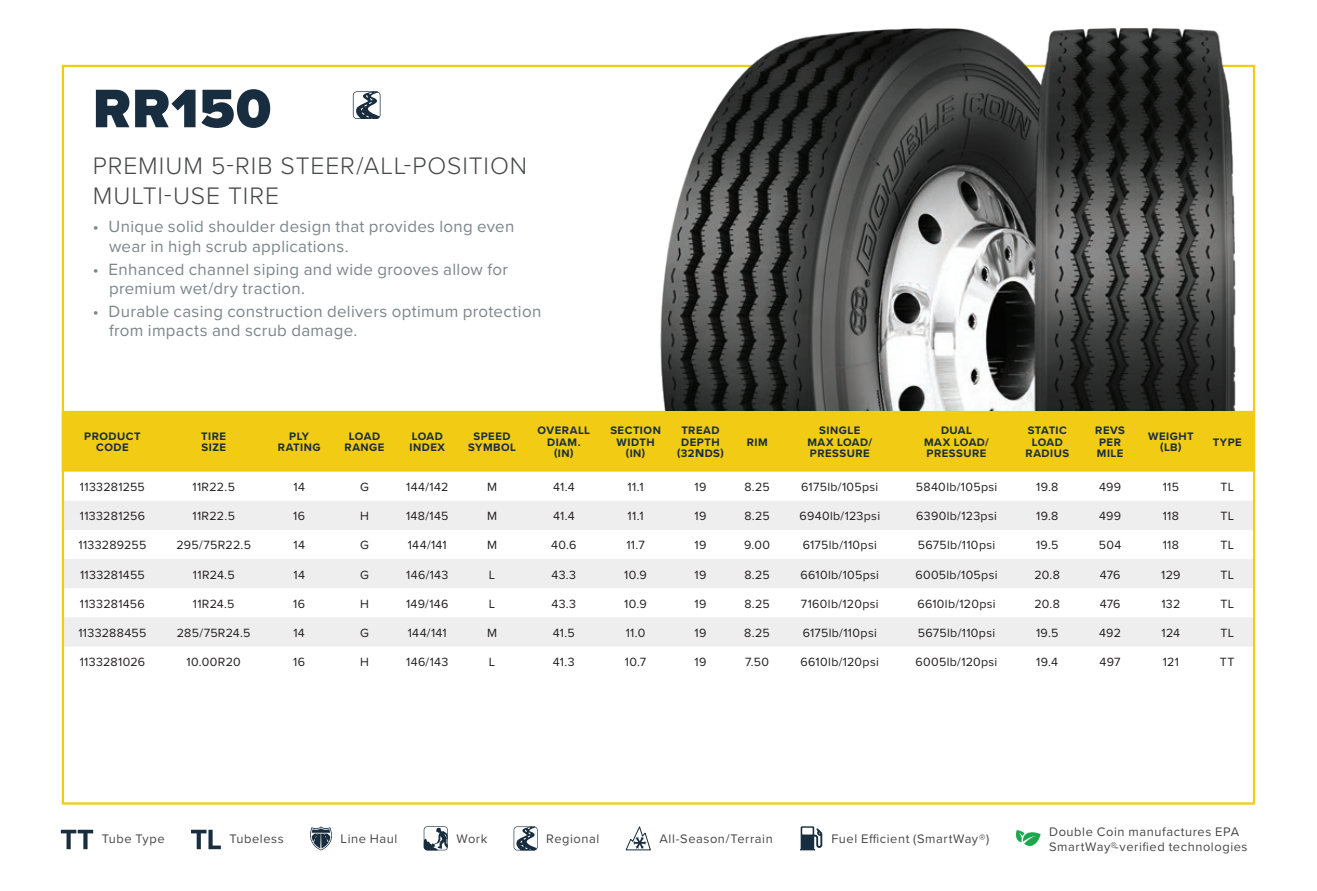
<style>
.page{position:relative;width:1317px;height:891px;background:#fff}
.page>*{position:absolute;margin:0;border:0;box-sizing:border-box;transform-origin:0 0}
.t1{font:900 56.25px "Proxima Nova";letter-spacing:.02em;color:#182d3f}
.t2{font:300 24.75px/29.2px "Proxima Nova";letter-spacing:.04em;color:#464748}
.t3{font:16.88px/19.1px "Proxima Nova";letter-spacing:.02em;color:#7b868a}
.t4{font:12.83px/15.3px "Proxima Nova";letter-spacing:.045em;color:#464748}
.t5{font:12.38px "Proxima Nova";letter-spacing:.025em;color:#231f20}
.t6{font:700 11.25px/11.2px "Proxima Nova";letter-spacing:.045em;color:#182d3f;text-align:center}
.s1{font-family:"Avenir";font-weight:900}
</style>
<div class="page">
<div style="left:65px;top:411px;width:1186px;height:61px;background:#f2cb14"></div>
<svg style="left:65px;top:501px;width:1186px;height:145px;fill:#eeeeef"></svg>
<svg style="left:353px;top:91px;width:27px;height:28px"></svg>
<img style="left:628px;top:28px;width:628px;height:383px">
<svg style="left:625px;top:826px;width:26px;height:24px"></svg>
<svg style="left:800px;top:826px;width:22px;height:24px"></svg>
<svg style="left:1016px;top:830px;width:24px;height:16px"></svg>
<svg style="left:423px;top:826px;width:25px;height:24px"></svg>
<svg style="left:310px;top:826px;width:22px;height:24px"></svg>
<svg style="left:513px;top:826px;width:24px;height:24px"></svg>
<svg style="left:191px;top:830px;width:30px;height:19px"></svg>
<svg style="left:61px;top:830px;width:32px;height:19px"></svg>
<h1 class="t1" style="left:93px;top:67px;width:180px">RR150</h1>
<h2 class="t2" style="left:93px;top:150px;width:436px">PREMIUM 5-RIB STEER/ALL‑POSITION<br>MULTI‑USE TIRE</h2>
<h3 class="t3" style="left:109px;top:217px;width:407px;text-indent:-16px">• Unique solid shoulder design that provides long even wear in high scrub applications.</h3>
<h3 class="t3" style="left:109px;top:259px;width:400px;text-indent:-16px">• Enhanced channel siping and wide grooves allow for premium wet/dry traction.</h3>
<h3 class="t3" style="left:109px;top:301px;width:433px;text-indent:-16px">• Durable casing construction delivers optimum protection from impacts and scrub damage.</h3>
<p class="t6" style="left:84px;top:430px;width:58px">PRODUCT<br>CODE</p>
<p class="t6" style="left:201px;top:430px;width:26px;text-align:left">TIRE<br>SIZE</p>
<p class="t6" style="left:278px;top:430px;width:44px">PLY<br>RATING</p>
<p class="t6" style="left:344px;top:430px;width:42px">LOAD<br>RANGE</p>
<p class="t6" style="left:409px;top:430px;width:37px;text-align:left">LOAD<br>INDEX</p>
<p class="t6" style="left:468px;top:430px;width:50px">SPEED<br>SYMBOL</p>
<p class="t6" style="left:537px;top:425px;width:54px">OVERALL<br>DIAM. (IN)</p>
<p class="t6" style="left:610px;top:425px;width:52px">SECTION<br>WIDTH (IN)</p>
<p class="t6" style="left:677px;top:425px;width:48px">TREAD<br>DEPTH (32<span class="s1">N</span>DS)</p>
<p class="t6" style="left:746px;top:436px;width:22px">RIM</p>
<p class="t6" style="left:807px;top:425px;width:66px">SINGLE<br>MAX LOAD/<br>PRESSURE</p>
<p class="t6" style="left:924px;top:425px;width:66px">DUAL<br>MAX LOAD/<br>PRESSURE</p>
<p class="t6" style="left:1025px;top:425px;width:45px">STATIC<br>LOAD<br>RADIUS</p>
<p class="t6" style="left:1095px;top:425px;width:31px;text-align:left">REVS<br>PER<br>MILE</p>
<p class="t6" style="left:1148px;top:430px;width:47px">WEIGHT (LB)</p>
<p class="t6" style="left:1212px;top:436px;width:31px">TYPE</p>
<p class="t5" style="left:80px;top:478px;width:66px">1133281255</p>
<p class="t5" style="left:192px;top:478px;width:44px">11R22.5</p>
<p class="t5" style="left:293px;top:478px;width:13px">14</p>
<p class="t5" style="left:360px;top:478px;width:10px">G</p>
<p class="t5" style="left:406px;top:478px;width:43px">144/142</p>
<p class="t5" style="left:487px;top:478px;width:12px">M</p>
<p class="t5" style="left:553px;top:478px;width:23px">41.4</p>
<p class="t5" style="left:627px;top:478px;width:18px">11.1</p>
<p class="t5" style="left:694px;top:478px;width:13px">19</p>
<p class="t5" style="left:744px;top:478px;width:27px">8.25</p>
<p class="t5" style="left:801px;top:478px;width:79px">6175lb/105psi</p>
<p class="t5" style="left:915px;top:478px;width:83px">5840lb/105psi</p>
<p class="t5" style="left:1036px;top:478px;width:24px">19.8</p>
<p class="t5" style="left:1098px;top:478px;width:24px">499</p>
<p class="t5" style="left:1162px;top:478px;width:18px">115</p>
<p class="t5" style="left:1220px;top:478px;width:15px">TL</p>
<p class="t5" style="left:80px;top:507px;width:67px">1133281256</p>
<p class="t5" style="left:192px;top:507px;width:44px">11R22.5</p>
<p class="t5" style="left:293px;top:507px;width:13px">16</p>
<p class="t5" style="left:360px;top:507px;width:10px">H</p>
<p class="t5" style="left:406px;top:507px;width:44px">148/145</p>
<p class="t5" style="left:487px;top:507px;width:12px">M</p>
<p class="t5" style="left:553px;top:507px;width:23px">41.4</p>
<p class="t5" style="left:627px;top:507px;width:18px">11.1</p>
<p class="t5" style="left:694px;top:507px;width:13px">19</p>
<p class="t5" style="left:744px;top:507px;width:27px">8.25</p>
<p class="t5" style="left:799px;top:507px;width:82px">6940lb/123psi</p>
<p class="t5" style="left:916px;top:507px;width:82px">6390lb/123psi</p>
<p class="t5" style="left:1036px;top:507px;width:24px">19.8</p>
<p class="t5" style="left:1098px;top:507px;width:24px">499</p>
<p class="t5" style="left:1162px;top:507px;width:18px">118</p>
<p class="t5" style="left:1220px;top:507px;width:15px">TL</p>
<p class="t5" style="left:78px;top:536px;width:69px">1133289255</p>
<p class="t5" style="left:176px;top:536px;width:76px">295/75R22.5</p>
<p class="t5" style="left:293px;top:536px;width:13px">14</p>
<p class="t5" style="left:360px;top:536px;width:10px">G</p>
<p class="t5" style="left:408px;top:536px;width:40px">144/141</p>
<p class="t5" style="left:487px;top:536px;width:12px">M</p>
<p class="t5" style="left:551px;top:536px;width:27px">40.6</p>
<p class="t5" style="left:626px;top:536px;width:20px">11.7</p>
<p class="t5" style="left:694px;top:536px;width:13px">19</p>
<p class="t5" style="left:744px;top:536px;width:27px">9.00</p>
<p class="t5" style="left:802px;top:536px;width:76px">6175lb/110psi</p>
<p class="t5" style="left:917px;top:536px;width:79px">5675lb/110psi</p>
<p class="t5" style="left:1035px;top:536px;width:24px">19.5</p>
<p class="t5" style="left:1098px;top:536px;width:24px">504</p>
<p class="t5" style="left:1162px;top:536px;width:18px">118</p>
<p class="t5" style="left:1220px;top:536px;width:15px">TL</p>
<p class="t5" style="left:80px;top:565px;width:66px">1133281455</p>
<p class="t5" style="left:193px;top:565px;width:43px">11R24.5</p>
<p class="t5" style="left:293px;top:565px;width:13px">14</p>
<p class="t5" style="left:360px;top:565px;width:10px">G</p>
<p class="t5" style="left:406px;top:565px;width:44px">146/143</p>
<p class="t5" style="left:489px;top:565px;width:8px">L</p>
<p class="t5" style="left:551px;top:565px;width:26px">43.3</p>
<p class="t5" style="left:624px;top:565px;width:24px">10.9</p>
<p class="t5" style="left:694px;top:565px;width:13px">19</p>
<p class="t5" style="left:744px;top:565px;width:27px">8.25</p>
<p class="t5" style="left:800px;top:565px;width:80px">6610lb/105psi</p>
<p class="t5" style="left:915px;top:565px;width:84px">6005lb/105psi</p>
<p class="t5" style="left:1034px;top:565px;width:27px">20.8</p>
<p class="t5" style="left:1099px;top:565px;width:22px">476</p>
<p class="t5" style="left:1161px;top:565px;width:21px">129</p>
<p class="t5" style="left:1220px;top:565px;width:15px">TL</p>
<p class="t5" style="left:80px;top:594px;width:66px">1133281456</p>
<p class="t5" style="left:193px;top:594px;width:43px">11R24.5</p>
<p class="t5" style="left:293px;top:594px;width:13px">16</p>
<p class="t5" style="left:360px;top:594px;width:10px">H</p>
<p class="t5" style="left:406px;top:594px;width:44px">149/146</p>
<p class="t5" style="left:489px;top:594px;width:8px">L</p>
<p class="t5" style="left:551px;top:594px;width:26px">43.3</p>
<p class="t5" style="left:624px;top:594px;width:24px">10.9</p>
<p class="t5" style="left:694px;top:594px;width:13px">19</p>
<p class="t5" style="left:744px;top:594px;width:27px">8.25</p>
<p class="t5" style="left:800px;top:594px;width:79px">7160lb/120psi</p>
<p class="t5" style="left:917px;top:594px;width:80px">6610lb/120psi</p>
<p class="t5" style="left:1034px;top:594px;width:27px">20.8</p>
<p class="t5" style="left:1099px;top:594px;width:22px">476</p>
<p class="t5" style="left:1161px;top:594px;width:20px">132</p>
<p class="t5" style="left:1220px;top:594px;width:15px">TL</p>
<p class="t5" style="left:78px;top:623px;width:69px">1133288455</p>
<p class="t5" style="left:177px;top:623px;width:75px">285/75R24.5</p>
<p class="t5" style="left:293px;top:623px;width:13px">14</p>
<p class="t5" style="left:360px;top:623px;width:10px">G</p>
<p class="t5" style="left:408px;top:623px;width:40px">144/141</p>
<p class="t5" style="left:487px;top:623px;width:12px">M</p>
<p class="t5" style="left:552px;top:623px;width:24px">41.5</p>
<p class="t5" style="left:625px;top:623px;width:21px">11.0</p>
<p class="t5" style="left:694px;top:623px;width:13px">19</p>
<p class="t5" style="left:744px;top:623px;width:27px">8.25</p>
<p class="t5" style="left:802px;top:623px;width:76px">6175lb/110psi</p>
<p class="t5" style="left:917px;top:623px;width:79px">5675lb/110psi</p>
<p class="t5" style="left:1035px;top:623px;width:24px">19.5</p>
<p class="t5" style="left:1099px;top:623px;width:23px">492</p>
<p class="t5" style="left:1161px;top:623px;width:20px">124</p>
<p class="t5" style="left:1220px;top:623px;width:15px">TL</p>
<p class="t5" style="left:80px;top:653px;width:67px">1133281026</p>
<p class="t5" style="left:187px;top:653px;width:56px">10.00R20</p>
<p class="t5" style="left:293px;top:653px;width:13px">16</p>
<p class="t5" style="left:360px;top:653px;width:10px">H</p>
<p class="t5" style="left:406px;top:653px;width:44px">146/143</p>
<p class="t5" style="left:489px;top:653px;width:8px">L</p>
<p class="t5" style="left:553px;top:653px;width:23px">41.3</p>
<p class="t5" style="left:624px;top:653px;width:23px">10.7</p>
<p class="t5" style="left:694px;top:653px;width:13px">19</p>
<p class="t5" style="left:745px;top:653px;width:26px">7.50</p>
<p class="t5" style="left:800px;top:653px;width:80px">6610lb/120psi</p>
<p class="t5" style="left:915px;top:653px;width:83px">6005lb/120psi</p>
<p class="t5" style="left:1036px;top:653px;width:23px">19.4</p>
<p class="t5" style="left:1099px;top:653px;width:22px">497</p>
<p class="t5" style="left:1162px;top:653px;width:18px">121</p>
<p class="t5" style="left:1219px;top:653px;width:16px">TT</p>
<p class="t4" style="left:102px;top:831px;width:64px">Tube Type</p>
<p class="t4" style="left:229px;top:831px;width:56px">Tubeless</p>
<p class="t4" style="left:340px;top:831px;width:58px">Line Haul</p>
<p class="t4" style="left:456px;top:831px;width:33px">Work</p>
<p class="t4" style="left:546px;top:831px;width:55px">Regional</p>
<p class="t4" style="left:659px;top:831px;width:115px">All-Season/Terrain</p>
<p class="t4" style="left:831px;top:831px;width:159px">Fuel Efficient (SmartWay®)</p>
<p class="t4" style="left:1049px;top:823px;width:200px">Double Coin manufactures EPA<br>SmartWay®-verified technologies</p>
</div>
